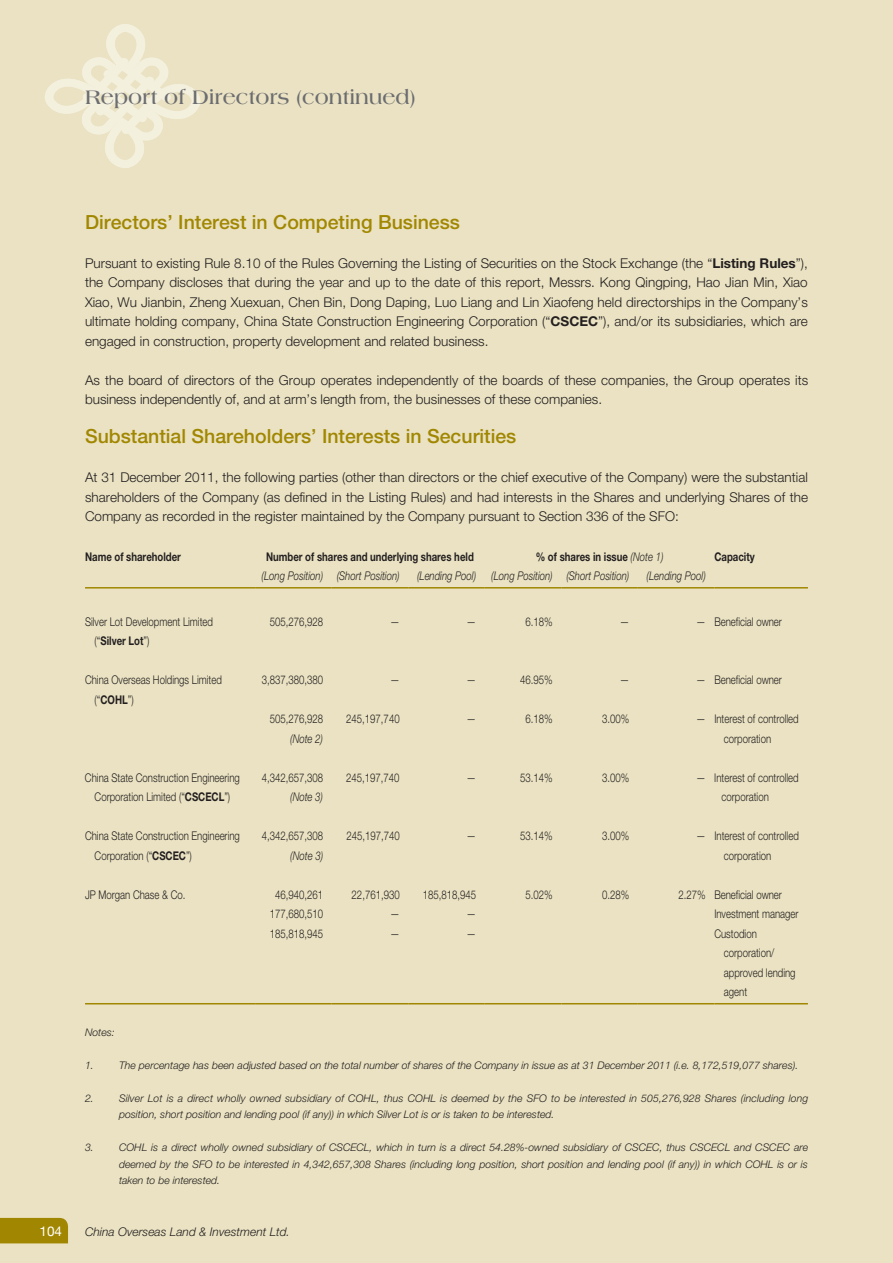
<style>
.page{position:relative;width:893px;height:1263px;background:#eae2c2}
.page>*{position:absolute;margin:0;border:0;box-sizing:border-box;transform-origin:0 0}
.t1{font:700 21px "Americana Std";color:#6c6d70}
.t2{font:500 19.5px "Helvetica Neue LT Std";color:#a18701}
.t3{font:300 13.5px/19.5px "Helvetica Neue LT Std";color:#231f20;text-align:justify}
.t4{font:13.5px "Helvetica Neue";color:#fff}
.t5{font:300 12px/19.5px "Helvetica Neue LT Std";color:#231f20;scale:.8 1}
.t6{font:italic 300 12px "Helvetica Neue LT Std";color:#231f20;scale:.8 1}
.t7{font:700 12px "Helvetica Neue LT Std";color:#231f20;scale:.8 1}
.t8{font:italic 300 12px "Helvetica Neue LT Std";color:#231f20}
.t9{font:italic 300 10.5px/16.5px "Helvetica Neue LT Std";color:#231f20}
.s1{font-weight:700}
.s2{font-weight:300;font-style:italic}
</style>
<div class="page">
<svg style="left:44px;top:24px;width:156px;height:144px"></svg>
<div style="left:0;top:1218px;width:68px;height:25px;background:#a18701"></div>
<hr style="left:85px;top:587px;width:170px;height:1px;background:#a18701">
<hr style="left:255px;top:587px;width:77px;height:1px;background:#a18701">
<hr style="left:332px;top:587px;width:76px;height:1px;background:#a18701">
<hr style="left:408px;top:587px;width:77px;height:1px;background:#a18701">
<hr style="left:485px;top:587px;width:76px;height:1px;background:#a18701">
<hr style="left:561px;top:587px;width:77px;height:1px;background:#a18701">
<hr style="left:638px;top:587px;width:76px;height:1px;background:#a18701">
<hr style="left:714px;top:587px;width:94px;height:1px;background:#a18701">
<hr style="left:85px;top:1003px;width:170px;height:1px;background:#a18701">
<hr style="left:255px;top:1003px;width:77px;height:1px;background:#a18701">
<hr style="left:332px;top:1003px;width:76px;height:1px;background:#a18701">
<hr style="left:408px;top:1003px;width:77px;height:1px;background:#a18701">
<hr style="left:485px;top:1003px;width:76px;height:1px;background:#a18701">
<hr style="left:561px;top:1003px;width:77px;height:1px;background:#a18701">
<hr style="left:638px;top:1003px;width:76px;height:1px;background:#a18701">
<hr style="left:714px;top:1003px;width:94px;height:1px;background:#a18701">
<h1 class="t1" style="left:85px;top:85px;width:332px">Report of Directors (continued)</h1>
<h2 class="t2" style="left:85px;top:210px;width:376px">Directors’ Interest in Competing Business</h2>
<p class="t3" style="left:85px;top:253px;width:724px">Pursuant to existing Rule 8.10 of the Rules Governing the Listing of Securities on the Stock Exchange (the “<span class="s1">Listing Rules</span>”), the Company discloses that during the year and up to the date of this report, Messrs. Kong Qingping, Hao Jian Min, Xiao Xiao, Wu Jianbin, Zheng Xuexuan, Chen Bin, Dong Daping, Luo Liang and Lin Xiaofeng held directorships in the Company’s ultimate holding company, China State Construction Engineering Corporation (“<span class="s1">CSCEC</span>”), and/or its subsidiaries, which are engaged in construction, property development and related business.</p>
<p class="t3" style="left:85px;top:370px;width:725px">As the board of directors of the Group operates independently of the boards of these companies, the Group operates its business independently of, and at arm’s length from, the businesses of these companies.</p>
<h2 class="t2" style="left:85px;top:425px;width:433px">Substantial Shareholders’ Interests in Securities</h2>
<p class="t3" style="left:85px;top:467px;width:724px">At 31 December 2011, the following parties (other than directors or the chief executive of the Company) were the substantial shareholders of the Company (as defined in the Listing Rules) and had interests in the Shares and underlying Shares of the Company as recorded in the register maintained by the Company pursuant to Section 336 of the SFO:</p>
<p class="t7" style="left:85px;top:549px;width:121px">Name of shareholder</p>
<p class="t7" style="left:266px;top:549px;width:261px">Number of shares and underlying shares held</p>
<p class="t7" style="left:536px;top:549px;width:161px">% of shares in issue <span class="s2">(Note 1)</span></p>
<p class="t7" style="left:714px;top:549px;width:52px">Capacity</p>
<p class="t6" style="left:262px;top:569px;width:174px">(Long Position) (Short Position)</p>
<p class="t6" style="left:417px;top:569px;width:76px">(Lending Pool)</p>
<p class="t6" style="left:491px;top:569px;width:174px">(Long Position) (Short Position)</p>
<p class="t6" style="left:647px;top:569px;width:76px">(Lending Pool)</p>
<p class="t5" style="left:95px;top:611px;width:150px;text-indent:-10px">Silver Lot Development Limited (“<span class="s1">Silver Lot</span>”)</p>
<p class="t5" style="left:270px;top:611px;width:68px">505,276,928</p>
<p class="t5" style="left:390px;top:611px;width:13px">—</p>
<p class="t5" style="left:467px;top:611px;width:13px">—</p>
<p class="t5" style="left:526px;top:611px;width:36px">6.18%</p>
<p class="t5" style="left:620px;top:611px;width:13px">—</p>
<p class="t5" style="left:696px;top:611px;width:109px">— Beneficial owner</p>
<p class="t5" style="left:95px;top:670px;width:161px;text-indent:-10px">China Overseas Holdings Limited (“<span class="s1">COHL</span>”)</p>
<p class="t5" style="left:262px;top:670px;width:78px">3,837,380,380</p>
<p class="t5" style="left:390px;top:670px;width:13px">—</p>
<p class="t5" style="left:467px;top:670px;width:13px">—</p>
<p class="t5" style="left:520px;top:670px;width:42px">46.95%</p>
<p class="t5" style="left:620px;top:670px;width:13px">—</p>
<p class="t5" style="left:696px;top:670px;width:109px">— Beneficial owner</p>
<p class="t5" style="left:270px;top:709px;width:68px">505,276,928</p>
<p class="t6" style="left:290px;top:731px;width:43px">(Note 2)</p>
<p class="t5" style="left:346px;top:709px;width:68px">245,197,740</p>
<p class="t5" style="left:467px;top:709px;width:13px">—</p>
<p class="t5" style="left:525px;top:709px;width:36px">6.18%</p>
<p class="t5" style="left:602px;top:709px;width:36px">3.00%</p>
<p class="t5" style="left:696px;top:709px;width:130px;text-align:center">— Interest of controlled corporation</p>
<p class="t5" style="left:85px;top:767px;width:195px;text-align:center">China State Construction Engineering<br>Corporation Limited (“<span class="s1">CSCECL</span>”)</p>
<p class="t5" style="left:262px;top:767px;width:78px">4,342,657,308</p>
<p class="t6" style="left:290px;top:790px;width:43px">(Note 3)</p>
<p class="t5" style="left:95px;top:826px;width:183px;text-indent:-10px">China State Construction Engineering<br>Corporation (“<span class="s1">CSCEC</span>”)</p>
<p class="t5" style="left:262px;top:826px;width:78px">4,342,657,308</p>
<p class="t6" style="left:290px;top:848px;width:43px">(Note 3)</p>
<p class="t5" style="left:346px;top:767px;width:68px">245,197,740</p>
<p class="t5" style="left:467px;top:767px;width:13px">—</p>
<p class="t5" style="left:520px;top:767px;width:42px">53.14%</p>
<p class="t5" style="left:602px;top:767px;width:36px">3.00%</p>
<p class="t5" style="left:696px;top:767px;width:130px;text-align:center">— Interest of controlled corporation</p>
<p class="t5" style="left:346px;top:826px;width:68px">245,197,740</p>
<p class="t5" style="left:467px;top:826px;width:13px">—</p>
<p class="t5" style="left:520px;top:826px;width:42px">53.14%</p>
<p class="t5" style="left:602px;top:826px;width:36px">3.00%</p>
<p class="t5" style="left:696px;top:826px;width:130px;text-align:center">— Interest of controlled corporation</p>
<p class="t5" style="left:85px;top:884px;width:127px">JP Morgan Chase &amp; Co.</p>
<p class="t5" style="left:275px;top:884px;width:62px">46,940,261</p>
<p class="t5" style="left:352px;top:884px;width:62px">22,761,930</p>
<p class="t5" style="left:423px;top:884px;width:68px">185,818,945</p>
<p class="t5" style="left:526px;top:884px;width:36px">5.02%</p>
<p class="t5" style="left:602px;top:884px;width:36px">0.28%</p>
<p class="t5" style="left:679px;top:884px;width:131px">2.27% Beneficial owner</p>
<p class="t5" style="left:270px;top:904px;width:68px">177,680,510</p>
<p class="t5" style="left:390px;top:904px;width:13px">—</p>
<p class="t5" style="left:467px;top:904px;width:13px">—</p>
<p class="t5" style="left:714px;top:904px;width:107px">Investment manager</p>
<p class="t5" style="left:270px;top:923px;width:68px">185,818,945</p>
<p class="t5" style="left:390px;top:923px;width:13px">—</p>
<p class="t5" style="left:467px;top:923px;width:13px">—</p>
<p class="t5" style="left:724px;top:923px;width:91px;text-indent:-10px">Custodion corporation/ approved lending agent</p>
<p class="t9" style="left:85px;top:1024px;width:31px">Notes:</p>
<p class="t9" style="left:85px;top:1057px;width:10px">1.</p>
<p class="t9" style="left:119px;top:1057px;width:681px">The percentage has been adjusted based on the total number of shares of the Company in issue as at 31 December 2011 (i.e. 8,172,519,077 shares).</p>
<p class="t9" style="left:85px;top:1090px;width:10px">2.</p>
<p class="t9" style="left:119px;top:1090px;width:691px">Silver Lot is a direct wholly owned subsidiary of COHL, thus COHL is deemed by the SFO to be interested in 505,276,928 Shares (including long position, short position and lending pool (if any)) in which Silver Lot is or is taken to be interested.</p>
<p class="t9" style="left:85px;top:1139px;width:10px">3.</p>
<p class="t9" style="left:119px;top:1139px;width:691px;text-align:justify">COHL is a direct wholly owned subsidiary of CSCECL, which in turn is a direct 54.28%-owned subsidiary of CSCEC, thus CSCECL and CSCEC are deemed by the SFO to be interested in 4,342,657,308 Shares (including long position, short position and lending pool (if any)) in which COHL is or is taken to be interested.</p>
<p class="t4" style="left:40px;top:1223px;width:24px">104</p>
<p class="t8" style="left:85px;top:1224px;width:206px">China Overseas Land &amp; Investment Ltd.</p>
</div>
